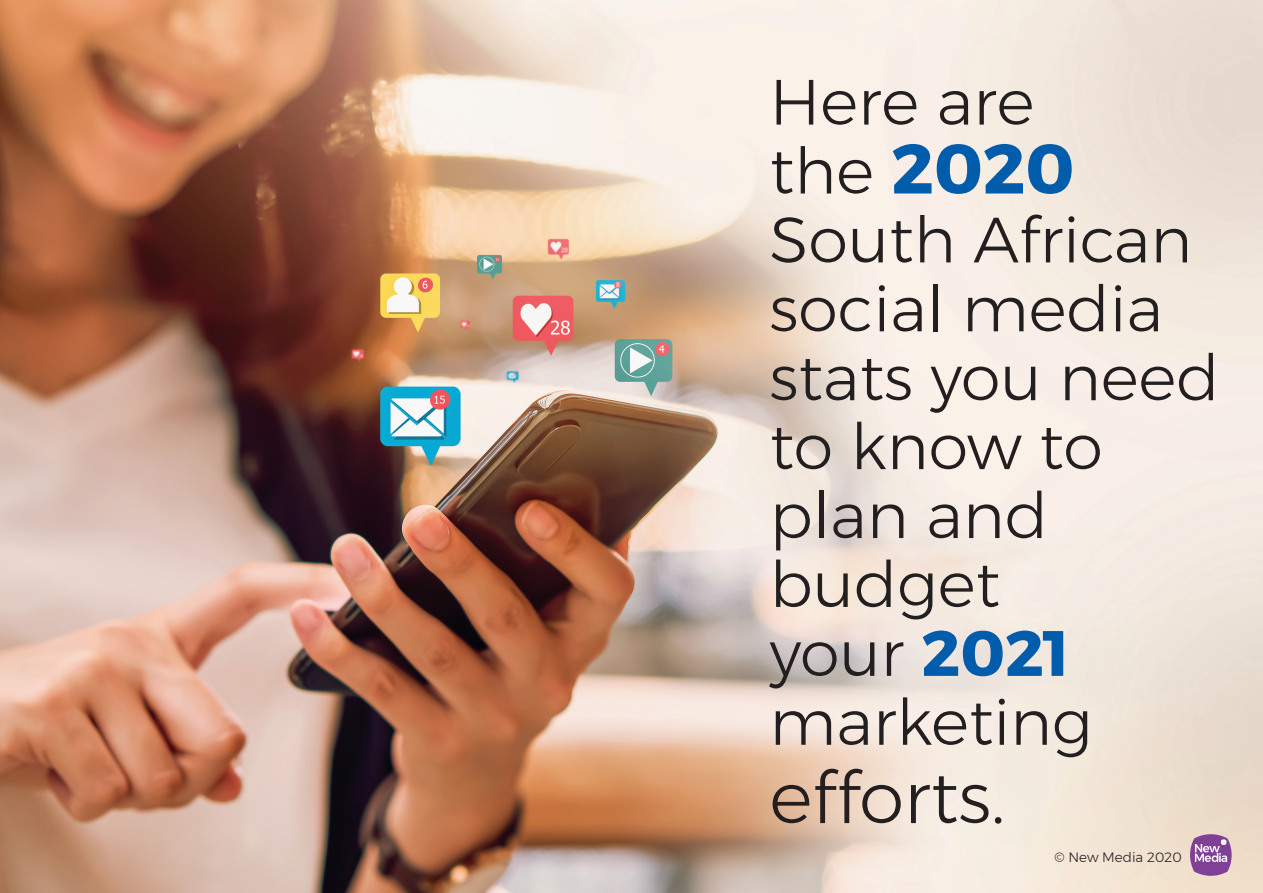
<style>
.page{position:relative;width:1263px;height:893px;background:#fff}
.page>*{position:absolute;margin:0;border:0;box-sizing:border-box;transform-origin:0 0}
.t1{font:300 72.6px "Montserrat";color:#231f20}
.t2{font:700 69.9px "Montserrat";color:#015dab}
.t3{font:300 63.9px/68.8px "Montserrat";color:#231f20}
.t4{font:300 13.5px "Montserrat";color:#231f20}
.s1{font-weight:300;font-size:63.9px;color:#231f20}
.s2{font-weight:700;color:#015dab}
</style>
<div class="page">
<img style="left:0;top:0;width:1263px;height:893px">
<svg style="left:1190px;top:834px;width:41px;height:42px"></svg>
<p class="t3" style="left:769px;top:67px;width:266px">Here are</p>
<p class="t2" style="left:769px;top:113px;width:306px"><span class="s1">the</span> 2020</p>
<p class="t3" style="left:769px;top:204px;width:451px">South African social media stats you need to know to plan and budget<br>your <span class="s2">2021 </span>marketing</p>
<p class="t1" style="left:769px;top:743px;width:237px">efforts.</p>
<p class="t4" style="left:1054px;top:847px;width:129px">© New Media 2020</p>
</div>
